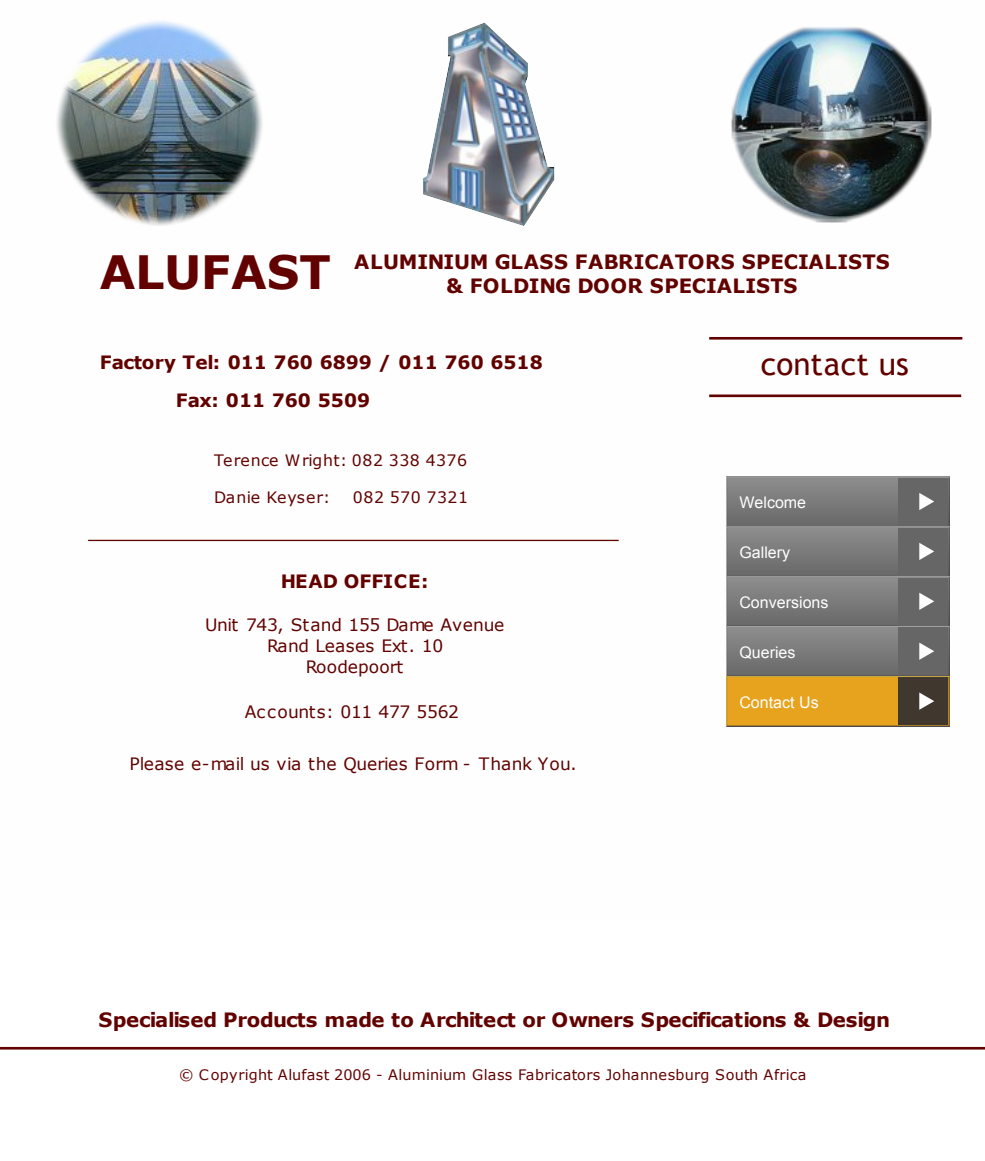
<style>
.page{position:relative;width:985px;height:1161px;background:#fff}
.page>*{position:absolute;margin:0;border:0;box-sizing:border-box;transform-origin:0 0}
.t1{font:700 45.85px "Verdana";letter-spacing:-.005em;color:#620200}
.t2{font:31.5px "Trebuchet MS";letter-spacing:.005em;color:#620200}
.t3{font:700 19.6px "Verdana";letter-spacing:-.03em;color:#620200}
.t4{font:700 19.6px/23.6px "Verdana";letter-spacing:.01em;color:#620200;text-align:center}
.t5{font:700 18.38px/38.3px "Verdana";color:#620200}
.t6{font:17.15px/21px "Verdana";letter-spacing:-.01em;color:#620200;text-align:center}
.t7{font:17.15px "Verdana";letter-spacing:.01em;color:#620200}
.t8{font:15.92px "Arial";color:#fefefe}
.t9{font:15.75px "Verdana";letter-spacing:.03em;color:#620200}
.t10{font:14.35px "Verdana";letter-spacing:.015em;color:#620200}
</style>
<div class="page">
<hr style="left:709px;top:337px;width:253px;height:2px;background:#620200">
<hr style="left:709px;top:394px;width:252px;height:3px;background:#620200">
<img style="left:731px;top:27px;width:201px;height:196px">
<img style="left:56px;top:21px;width:207px;height:205px">
<img style="left:423px;top:23px;width:131px;height:203px">
<svg style="left:726px;top:476px;width:223px;height:250px;background:#877c67"></svg>
<hr style="left:88px;top:539px;width:530px;height:2px;background:#620200">
<hr style="left:0;top:1046px;width:984px;height:3px;background:#620200">
<h1 class="t1" style="left:100px;top:254px;width:232px">ALUFAST</h1>
<p class="t4" style="left:354px;top:252px;width:537px">ALUMINIUM GLASS FABRICATORS SPECIALISTS &amp; FOLDING DOOR SPECIALISTS</p>
<p class="t5" style="left:176px;top:344px;width:368px;text-indent:-76px">Factory Tel: 011 760 6899 / 011 760 6518<br>Fax: 011 760 5509</p>
<p class="t9" style="left:214px;top:454px;width:254px">Terence Wright: 082 338 4376</p>
<p class="t9" style="left:214px;top:491px;width:118px">Danie Keyser:</p>
<p class="t9" style="left:353px;top:491px;width:117px">082 570 7321</p>
<p class="t5" style="left:281px;top:563px;width:149px">HEAD OFFICE:</p>
<p class="t6" style="left:205px;top:615px;width:300px">Unit 743, Stand 155 Dame Avenue<br>Rand Leases Ext. 10<br>Roodepoort</p>
<p class="t6" style="left:245px;top:702px;width:216px">Accounts: 011 477 5562</p>
<p class="t7" style="left:129px;top:757px;width:449px">Please e-mail us via the Queries Form - Thank You.</p>
<h2 class="t2" style="left:760px;top:351px;width:150px">contact us</h2>
<p class="t8" style="left:739px;top:496px;width:68px">Welcome</p>
<p class="t8" style="left:739px;top:546px;width:52px">Gallery</p>
<p class="t8" style="left:739px;top:596px;width:91px">Conversions</p>
<p class="t8" style="left:739px;top:646px;width:58px">Queries</p>
<p class="t8" style="left:739px;top:696px;width:81px">Contact Us</p>
<p class="t3" style="left:98px;top:1011px;width:793px">Specialised Products made to Architect or Owners Specifications &amp; Design</p>
<p class="t10" style="left:179px;top:1068px;width:628px">© Copyright Alufast 2006 - Aluminium Glass Fabricators Johannesburg South Africa</p>
</div>
